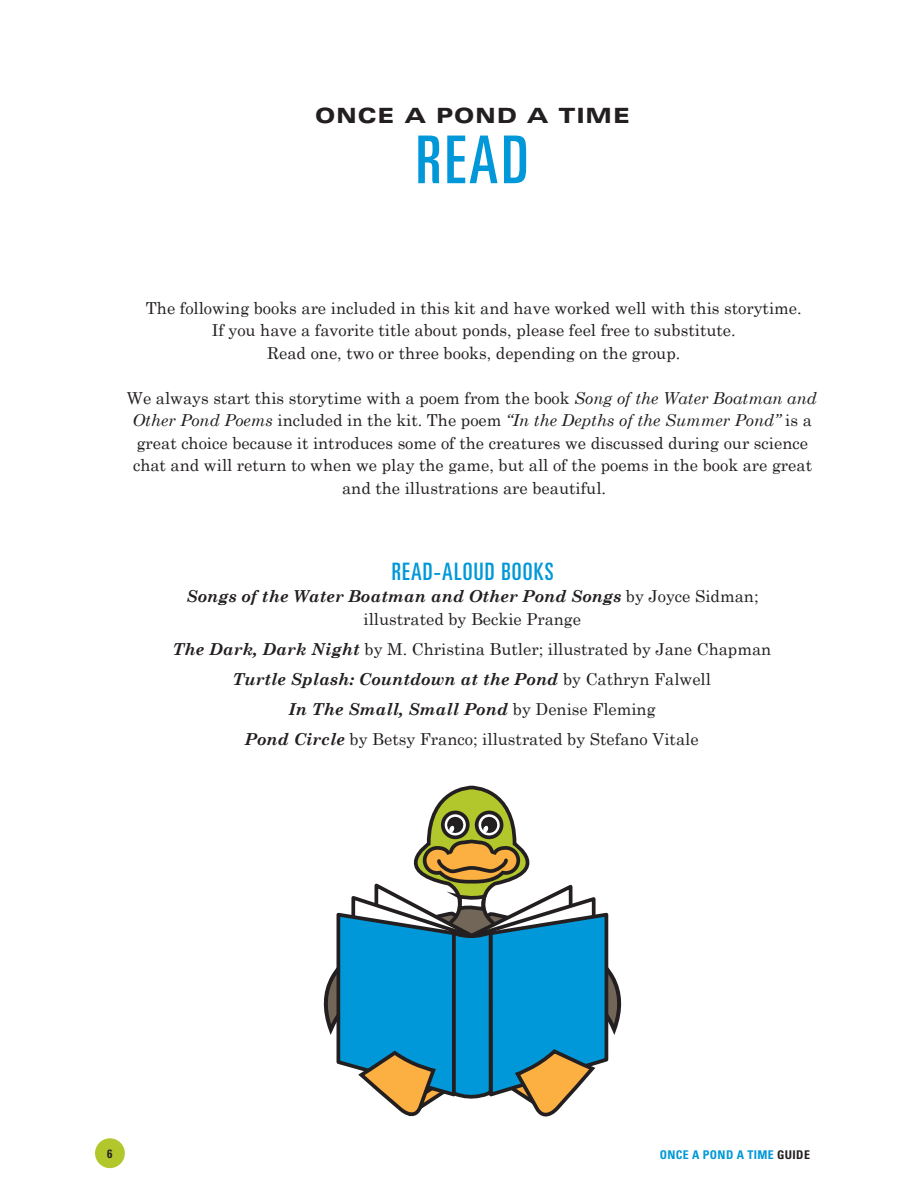
<style>
.page{position:relative;width:918px;height:1188px;background:#fff}
.page>*{position:absolute;margin:0;border:0;box-sizing:border-box;transform-origin:0 0}
.t1{font:ultra-condensed 66px "Univers LT Std";color:#0098d8}
.t2{font:ultra-condensed 24px "Univers LT Std";letter-spacing:.05em;color:#0098d8}
.t3{font:900 expanded 21px "Univers LT Std";letter-spacing:.05em;color:#231f20}
.t4{font:16.5px/22.5px "Century Schoolbook";color:#231f20;text-align:center}
.t5{font:italic 700 16.5px/22.5px "Century Schoolbook";color:#231f20;text-align:center}
.t6{font:700 condensed 12px "Univers LT Std";letter-spacing:.03em;color:#0098d8}
.t7{font:700 condensed 12px "Univers LT Std";color:#231f20}
.s1{font-style:italic}
.s2{font-weight:400;font-style:normal}
.s3{font-weight:700;font-style:italic}
.s4{color:#231f20}
</style>
<div class="page">
<svg style="left:323px;top:787px;width:299px;height:330px"></svg>
<div style="left:95px;top:1138px;width:30px;height:30px;background:#b1c72c;border-radius:50%"></div>
<p class="t3" style="left:315px;top:103px;width:317px">ONCE A POND A TIME</p>
<h1 class="t1" style="left:416px;top:122px;width:114px">READ</h1>
<p class="t4" style="left:146px;top:296px;width:657px">The following books are included in this kit and have worked well with this storytime.<br>If you have a favorite title about ponds, please feel free to substitute.<br>Read one, two or three books, depending on the group.</p>
<p class="t4" style="left:127px;top:386px;width:691px">We always start this storytime with a poem from the book <span class="s1">Song of the Water Boatman and Other Pond Poems</span> included in the kit. The poem <span class="s1">“In the Depths of the Summer Pond”</span> is a great choice because it introduces some of the creatures we discussed during our science chat and will return to when we play the game, but all of the poems in the book are great and the illustrations are beautiful.</p>
<h2 class="t2" style="left:392px;top:558px;width:153px">READ-ALOUD BOOKS</h2>
<p class="t5" style="left:187px;top:585px;width:574px">Songs of the Water Boatman and Other Pond Songs <span class="s2">by Joyce Sidman; illustrated by Beckie Prange</span></p>
<p class="t4" style="left:173px;top:634px;width:600px;line-height:30px"><span class="s3">The Dark, Dark Night</span> by M. Christina Butler; illustrated by Jane Chapman <span class="s3">Turtle Splash: Countdown at the Pond</span> by Cathryn Falwell<br><span class="s3">In The Small, Small Pond</span> by Denise Fleming<br><span class="s3">Pond Circle</span> by Betsy Franco; illustrated by Stefano Vitale</p>
<p class="t7" style="left:107px;top:1146px;width:7px">6</p>
<p class="t6" style="left:660px;top:1147px;width:152px">ONCE A POND A TIME <span class="s4">GUIDE</span></p>
</div>
